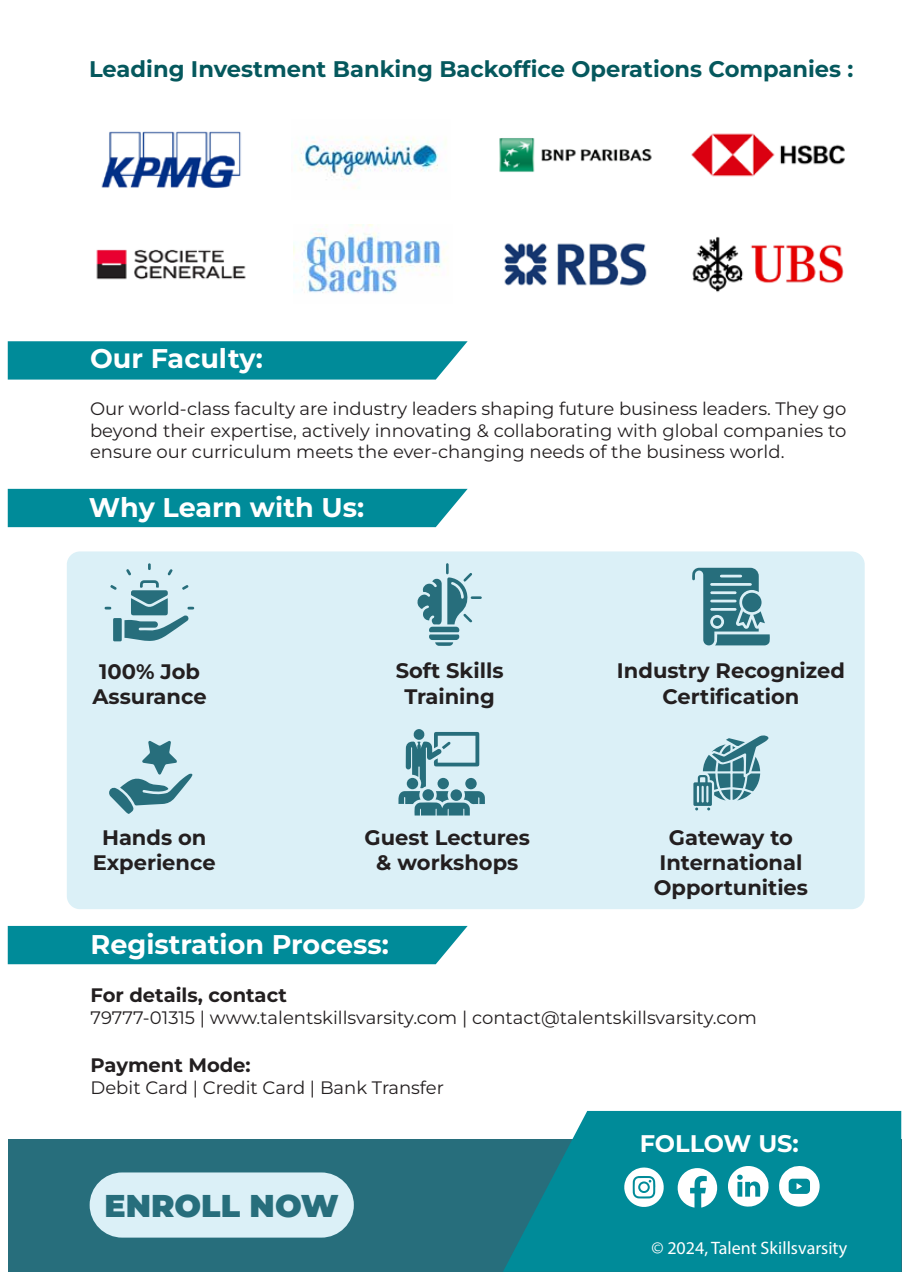
<style>
.page{position:relative;width:909px;height:1280px;background:#fff}
.page>*{position:absolute;margin:0;border:0;box-sizing:border-box;transform-origin:0 0}
.t1{font:900 31.5px "Montserrat";color:#276e7c}
.t2{font:700 27px "Montserrat";color:#fff}
.t3{font:700 24px "Montserrat";letter-spacing:-.005em;color:#fff}
.t4{font:700 22.65px "Montserrat";color:#05585d}
.t5{font:700 21px/25.2px "Montserrat";color:#231f20;text-align:center}
.t6{font:700 19.5px "Montserrat";color:#231f20}
.t7{font:18px/21.6px "Montserrat";color:#231f20;text-align:justify}
.t8{font:18px "Myriad Pro";color:#fff}
</style>
<div class="page">
<div style="left:8px;top:341px;width:459px;height:38px;background:#008b99"></div>
<div style="left:8px;top:925px;width:459px;height:39px;background:#008b99"></div>
<div style="left:8px;top:489px;width:459px;height:38px;background:#008b99"></div>
<div style="left:8px;top:1139px;width:893px;height:132px;background:#276e7c"></div>
<svg style="left:503px;top:1110px;width:398px;height:161px;background:#0e8d9b"></svg>
<div style="left:90px;top:1172px;width:264px;height:65px;background:#dbf0f7;border-radius:33px"></div>
<div style="left:67px;top:551px;width:797px;height:358px;background:#dbf0f7;border-radius:13px"></div>
<svg style="left:692px;top:567px;width:77px;height:78px"></svg>
<div style="left:713px;top:617px;width:8px;height:9px;background:#276e7c;border-radius:50%"></div>
<svg style="left:105px;top:563px;width:89px;height:78px"></svg>
<svg style="left:417px;top:563px;width:64px;height:83px"></svg>
<svg style="left:109px;top:740px;width:84px;height:74px"></svg>
<svg style="left:398px;top:729px;width:87px;height:86px"></svg>
<svg style="left:693px;top:735px;width:75px;height:75px"></svg>
<svg style="left:624px;top:1167px;width:40px;height:39px;background:#a1d4d9"></svg>
<div style="left:640px;top:1183px;width:7px;height:7px;background:#fff;border-radius:50%"></div>
<svg style="left:677px;top:1168px;width:40px;height:39px;background:#9cd2d7"></svg>
<svg style="left:728px;top:1165px;width:41px;height:42px;background:#99d0d6"></svg>
<svg style="left:778px;top:1165px;width:41px;height:41px;background:#96cfd5"></svg>
<img style="left:499px;top:138px;width:153px;height:34px">
<img style="left:295px;top:136px;width:151px;height:53px">
<img style="left:101px;top:131px;width:140px;height:57px">
<img style="left:691px;top:133px;width:154px;height:44px">
<img style="left:96px;top:249px;width:150px;height:31px">
<img style="left:504px;top:243px;width:143px;height:43px">
<img style="left:293px;top:224px;width:154px;height:70px">
<img style="left:692px;top:237px;width:152px;height:55px">
<p class="t4" style="left:89px;top:53px;width:765px">Leading Investment Banking Backoffice Operations Companies :</p>
<h2 class="t2" style="left:90px;top:339px;width:174px">Our Faculty:</h2>
<p class="t7" style="left:90px;top:397px;width:757px">Our world-class faculty are industry leaders shaping future business leaders. They go beyond their expertise, actively innovating &amp; collaborating with global companies to ensure our curriculum meets the ever-changing needs of the business world.</p>
<h2 class="t2" style="left:89px;top:488px;width:277px">Why Learn with Us:</h2>
<p class="t5" style="left:93px;top:657px;width:116px">100% Job<br>Assurance</p>
<p class="t5" style="left:395px;top:657px;width:109px">Soft Skills<br>Training</p>
<p class="t5" style="left:617px;top:657px;width:229px">Industry Recognized<br>Certification</p>
<p class="t5" style="left:93px;top:823px;width:124px">Hands on<br>Experience</p>
<p class="t5" style="left:364px;top:823px;width:167px">Guest Lectures &amp; workshops</p>
<p class="t5" style="left:653px;top:823px;width:156px">Gateway to<br>International<br>Opportunities</p>
<h2 class="t2" style="left:90px;top:924px;width:300px">Registration Process:</h2>
<p class="t6" style="left:90px;top:981px;width:198px">For details, contact</p>
<p class="t7" style="left:90px;top:1005px;width:667px">79777-01315 | www.talentskillsvarsity.com | contact@talentskillsvarsity.com</p>
<p class="t6" style="left:90px;top:1051px;width:162px">Payment Mode:</p>
<p class="t7" style="left:90px;top:1076px;width:355px">Debit Card | Credit Card | Bank Transfer</p>
<h1 class="t1" style="left:104px;top:1181px;width:236px">ENROLL NOW</h1>
<h3 class="t3" style="left:639px;top:1126px;width:160px">FOLLOW US:</h3>
<p class="t8" style="left:651px;top:1237px;width:197px">© 2024, Talent Skillsvarsity</p>
</div>
